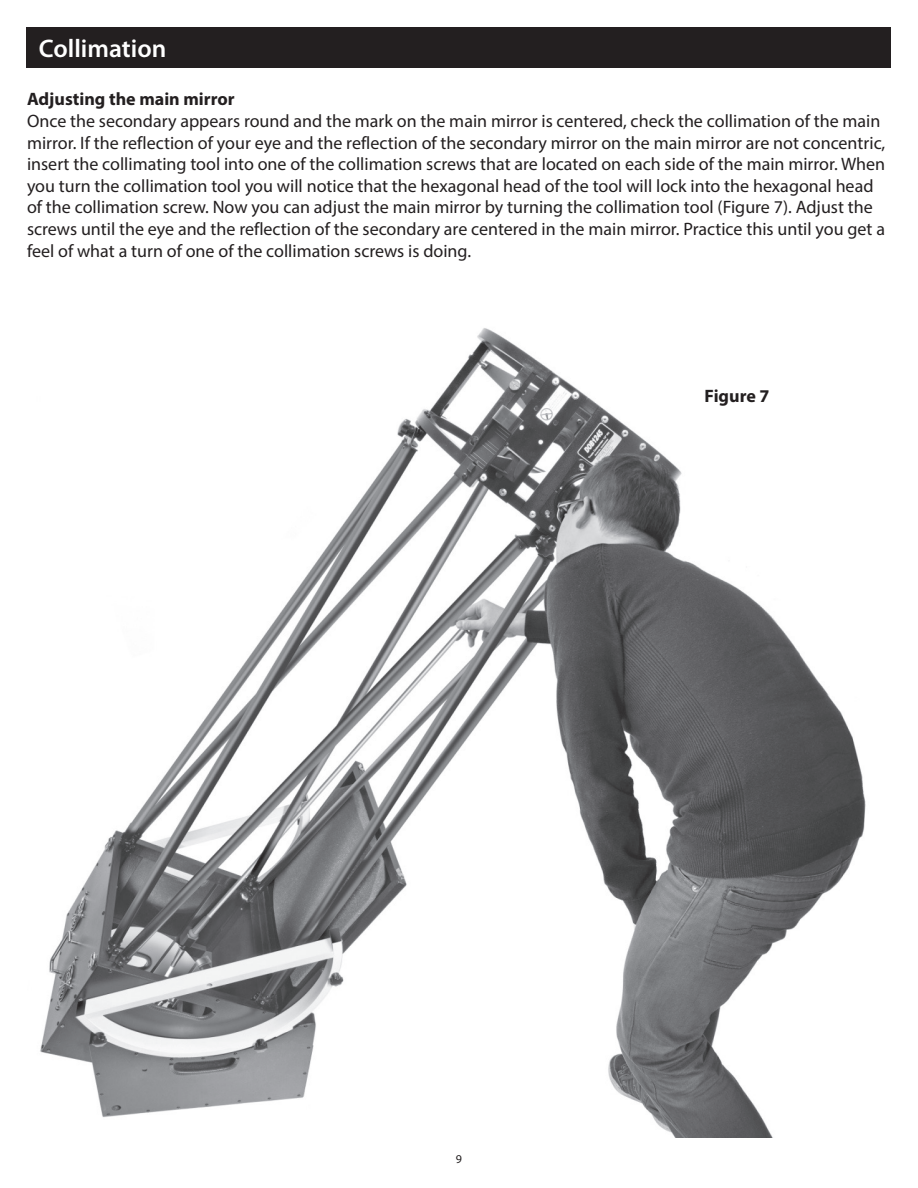
<style>
.page{position:relative;width:918px;height:1188px;background:#fff}
.page>*{position:absolute;margin:0;border:0;box-sizing:border-box;transform-origin:0 0}
.t1{font:600 25.5px "Myriad Pro";color:#fff}
.t2{font:18px/21.6px "Myriad Pro";color:#231f20}
.t3{font:700 18px "Myriad Pro";color:#231f20}
.t4{font:12px "Myriad Pro";color:#231f20}
</style>
<div class="page">
<div style="left:26px;top:27px;width:865px;height:41px;background:#231f20"></div>
<img style="left:40px;top:328px;width:826px;height:810px">
<h1 class="t1" style="left:39px;top:34px;width:129px">Collimation</h1>
<p class="t3" style="left:27px;top:87px;width:209px">Adjusting the main mirror</p>
<p class="t2" style="left:27px;top:110px;width:860px">Once the secondary appears round and the mark on the main mirror is centered, check the collimation of the main mirror. If the reflection of your eye and the reflection of the secondary mirror on the main mirror are not concentric, insert the collimating tool into one of the collimation screws that are located on each side of the main mirror. When you turn the collimation tool you will notice that the hexagonal head of the tool will lock into the hexagonal head of the collimation screw. Now you can adjust the main mirror by turning the collimation tool (Figure 7). Adjust the screws until the eye and the reflection of the secondary are centered in the main mirror. Practice this until you get a feel of what a turn of one of the collimation screws is doing.</p>
<p class="t3" style="left:705px;top:384px;width:66px">Figure 7</p>
<p class="t4" style="left:456px;top:1152px;width:8px">9</p>
</div>
